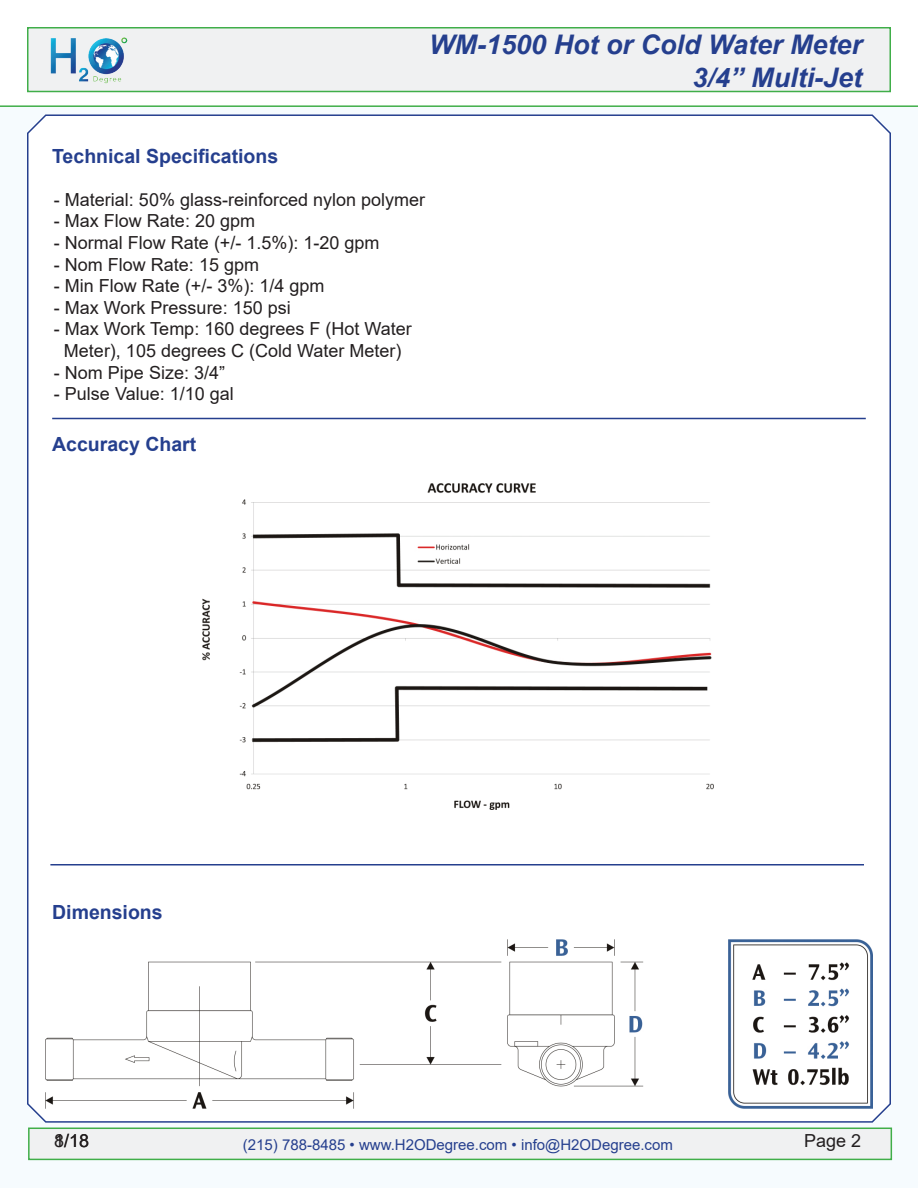
<style>
.page{position:relative;width:918px;height:1188px;background:#fff}
.page>*{position:absolute;margin:0;border:0;box-sizing:border-box;transform-origin:0 0}
.t1{font:italic 700 27px/32.4px "Arial";color:#253f8e;text-align:right}
.t2{font:700 19.5px "Arial";color:#253f8e}
.t3{font:18px/21.6px "Arial";color:#231f20;text-align:center}
.t4{font:15px "Arial";color:#253f8e}
</style>
<div class="page">
<div style="left:0;top:107px;width:918px;height:1081px;background:#f6fbfe"></div>
<div style="left:28px;top:1128px;width:864px;height:32px;background:#f0f1f2;border:2px solid #40ae49"></div>
<hr style="left:0;top:105px;width:918px;height:2px;background:#40ae49">
<div style="left:27px;top:114px;width:864px;height:1009px;background:#fff"></div>
<div style="left:27px;top:27px;width:864px;height:65px;background:#f0f1f2;border:2px solid #40ae49"></div>
<img style="left:50px;top:37px;width:77px;height:47px">
<img style="left:202px;top:484px;width:512px;height:326px">
<img style="left:45px;top:940px;width:827px;height:169px">
<hr style="left:52px;top:418px;width:814px;height:1px;background:#253f8e">
<hr style="left:50px;top:864px;width:814px;height:2px;background:#253f8e">
<p class="t2" style="left:52px;top:142px;width:228px">Technical Specifications</p>
<h1 class="t1" style="left:429px;top:29px;width:435px">WM-1500 Hot or Cold Water Meter<br>3/4” Multi-Jet</h1>
<p class="t3" style="left:54px;top:188px;width:373px">- Material: 50% glass-reinforced nylon polymer</p>
<p class="t3" style="left:54px;top:210px;width:203px">- Max Flow Rate: 20 gpm</p>
<p class="t3" style="left:54px;top:232px;width:327px">- Normal Flow Rate (+/- 1.5%): 1-20 gpm</p>
<p class="t3" style="left:54px;top:253px;width:207px">- Nom Flow Rate: 15 gpm</p>
<p class="t3" style="left:54px;top:275px;width:272px">- Min Flow Rate (+/- 3%): 1/4 gpm</p>
<p class="t3" style="left:54px;top:296px;width:238px">- Max Work Pressure: 150 psi</p>
<p class="t3" style="left:54px;top:318px;width:359px">- Max Work Temp: 160 degrees F (Hot Water<br>Meter), 105 degrees C (Cold Water Meter)</p>
<p class="t3" style="left:54px;top:361px;width:173px">- Nom Pipe Size: 3/4”</p>
<p class="t3" style="left:54px;top:383px;width:181px">- Pulse Value: 1/10 gal</p>
<p class="t2" style="left:52px;top:430px;width:146px">Accuracy Chart</p>
<p class="t2" style="left:52px;top:898px;width:112px">Dimensions</p>
<p class="t3" style="left:54px;top:1130px;width:37px">1/18</p>
<p class="t3" style="left:54px;top:1130px;width:12px">8</p>
<p class="t4" style="left:243px;top:1134px;width:432px">(215) 788-8485 • www.H2ODegree.com • info@H2ODegree.com</p>
<p class="t3" style="left:804px;top:1130px;width:59px">Page 2</p>
</div>
